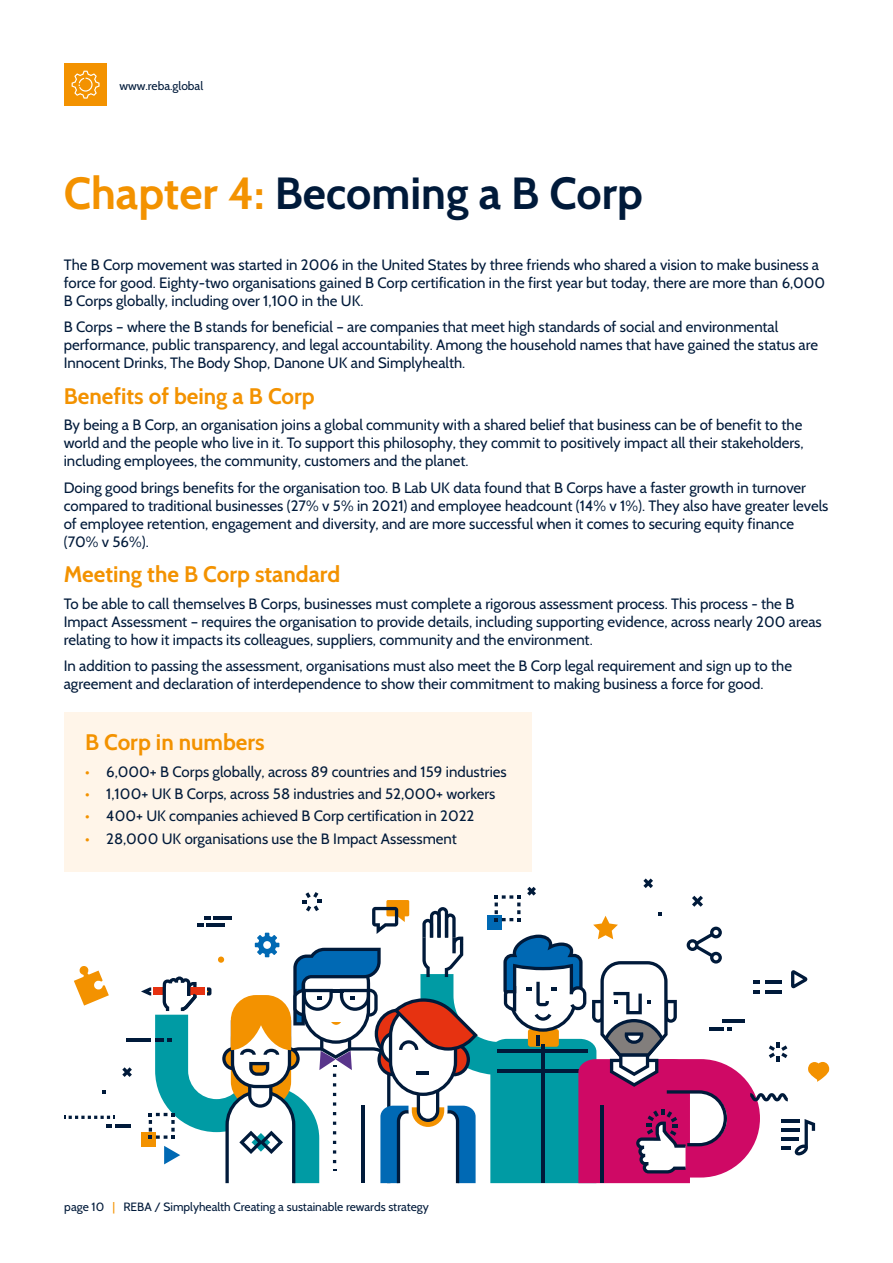
<style>
.page{position:relative;width:893px;height:1263px;background:#fff}
.page>*{position:absolute;margin:0;border:0;box-sizing:border-box;transform-origin:0 0}
.t1{font:700 45px "Cabin";color:#001a3a}
.t2{font:700 22.5px "Cabin";color:#f39200}
.t3{font:15px/18px "Cabin";color:#001a3a}
.t4{font:12px "Cabin";color:#001a3a}
.s1{color:#f39200}
</style>
<div class="page">
<div style="left:64px;top:63px;width:43px;height:43px;background:#f39200"></div>
<svg style="left:72px;top:71px;width:28px;height:28px"></svg>
<div style="left:64px;top:712px;width:467px;height:160px;background:#fff5e9"></div>
<svg style="left:74px;top:966px;width:35px;height:39px"></svg>
<hr style="left:127px;top:1038px;width:24px;height:4px;background:#001a3a">
<hr style="left:115px;top:1125px;width:16px;height:3px;background:#001a3a">
<svg style="left:106px;top:1125px;width:6px;height:3px"></svg>
<svg style="left:64px;top:1116px;width:51px;height:3px"></svg>
<svg style="left:122px;top:1067px;width:10px;height:10px"></svg>
<svg style="left:102px;top:1090px;width:4px;height:4px"></svg>
<svg style="left:141px;top:878px;width:688px;height:306px"></svg>
<p class="t4" style="left:120px;top:79px;width:85px">www.reba.global</p>
<h1 class="t1" style="left:64px;top:166px;width:581px"><span class="s1">Chapter 4:</span> Becoming a B Corp</h1>
<p class="t3" style="left:64px;top:255px;width:763px">The B Corp movement was started in 2006 in the United States by three friends who shared a vision to make business a force for good. Eighty-two organisations gained B Corp certification in the first year but today, there are more than 6,000<br>B Corps globally, including over 1,100 in the UK.</p>
<p class="t3" style="left:64px;top:318px;width:756px">B Corps – where the B stands for beneficial – are companies that meet high standards of social and environmental performance, public transparency, and legal accountability. Among the household names that have gained the status are<br>Innocent Drinks, The Body Shop, Danone UK and Simplyhealth.</p>
<h2 class="t2" style="left:64px;top:382px;width:252px">Benefits of being a B Corp</h2>
<p class="t3" style="left:64px;top:416px;width:741px;text-align:justify">By being a B Corp, an organisation joins a global community with a shared belief that business can be of benefit to the world and the people who live in it. To support this philosophy, they commit to positively impact all their stakeholders, including employees, the community, customers and the planet.</p>
<p class="t3" style="left:64px;top:478px;width:766px">Doing good brings benefits for the organisation too. B Lab UK data found that B Corps have a faster growth in turnover compared to traditional businesses (27% v 5% in 2021) and employee headcount (14% v 1%). They also have greater levels of employee retention, engagement and diversity, and are more successful when it comes to securing equity finance (70% v 56%).</p>
<h2 class="t2" style="left:64px;top:561px;width:278px">Meeting the B Corp standard</h2>
<p class="t3" style="left:64px;top:594px;width:759px">To be able to call themselves B Corps, businesses must complete a rigorous assessment process. This process - the B<br>Impact Assessment – requires the organisation to provide details, including supporting evidence, across nearly 200 areas relating to how it impacts its colleagues, suppliers, community and the environment.</p>
<p class="t3" style="left:64px;top:657px;width:730px">In addition to passing the assessment, organisations must also meet the B Corp legal requirement and sign up to the agreement and declaration of interdependence to show their commitment to making business a force for good.</p>
<h2 class="t2" style="left:85px;top:729px;width:181px">B Corp in numbers</h2>
<p class="t3" style="left:85px;top:762px;width:423px"><span class="s1">•</span> 6,000+ B Corps globally, across 89 countries and 159 industries</p>
<p class="t3" style="left:85px;top:785px;width:412px"><span class="s1">•</span> 1,100+ UK B Corps, across 58 industries and 52,000+ workers</p>
<p class="t3" style="left:85px;top:807px;width:391px"><span class="s1">•</span> 400+ UK companies achieved B Corp certification in 2022</p>
<p class="t3" style="left:85px;top:829px;width:373px"><span class="s1">•</span> 28,000 UK organisations use the B Impact Assessment</p>
<p class="t4" style="left:64px;top:1199px;width:366px">page 10 <span class="s1">|</span> REBA / Simplyhealth Creating a sustainable rewards strategy</p>
</div>
